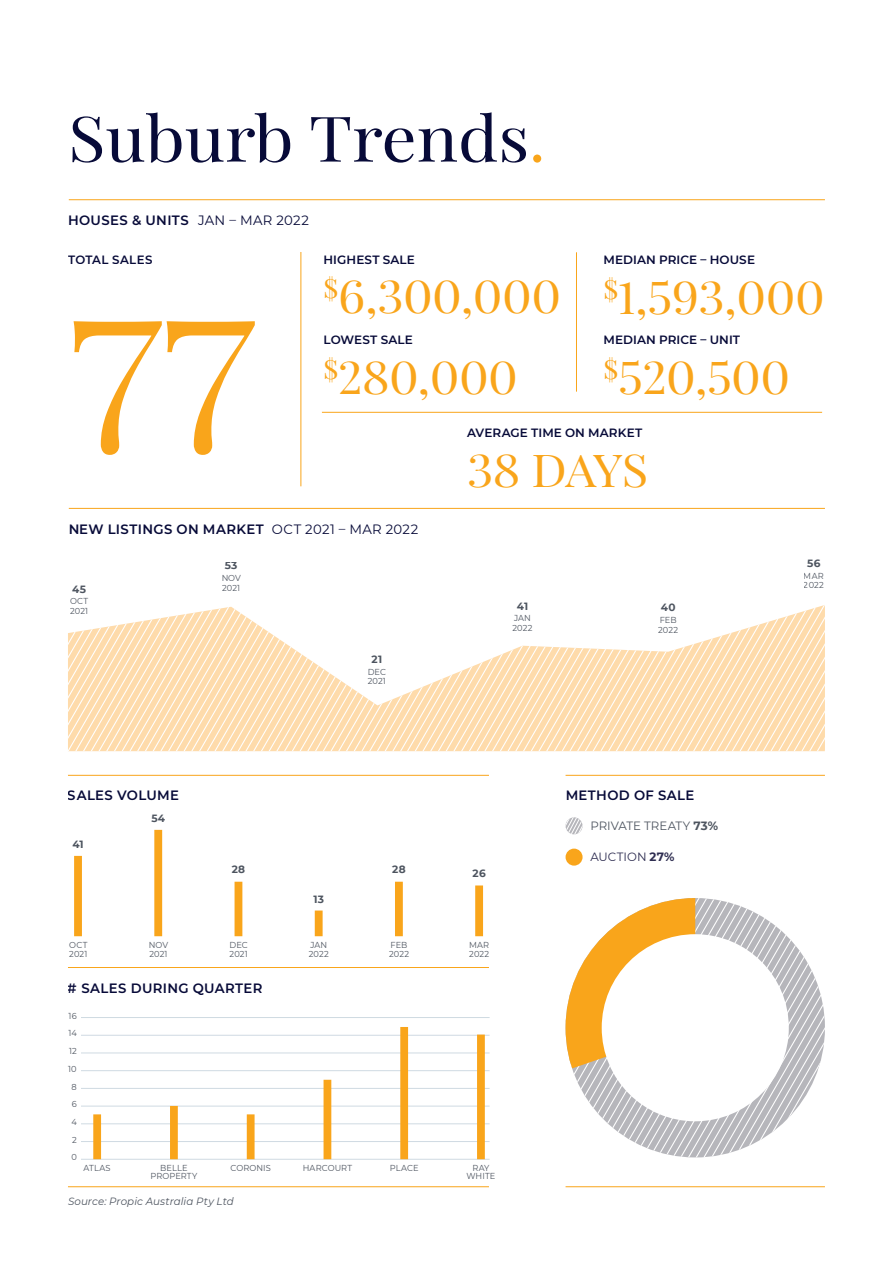
<style>
.page{position:relative;width:893px;height:1263px;background:#fff}
.page>*{position:absolute;margin:0;border:0;box-sizing:border-box;transform-origin:0 0}
.t1{font:185.1px "Playfair Display";color:#f9a51b;scale:1.08 1}
.P-Head{font:63px "Playfair Display";color:#070a38;scale:1.1 1}
.t2{font:44.55px "Playfair Display";letter-spacing:-.01em;color:#f9a51b;scale:1.1 1}
.M-Sub{font:600 13.5px "Montserrat";letter-spacing:.03em;color:#070a38}
.M-Sub-2{font:600 12px "Montserrat";letter-spacing:.01em;color:#070a38}
.M-Copy{font:12px "Montserrat";color:#4d545f}
.M-Sub-3{font:600 12px "Montserrat";letter-spacing:.035em;color:#070a38}
.M-Copy-2{font:12px "Montserrat";letter-spacing:.005em;color:#2e2d51}
.M-Copy-3{font:italic 10.5px "Montserrat";letter-spacing:.005em;color:#4d545f}
.M-Copy-4{font:700 10.5px "Montserrat";letter-spacing:.025em;color:#4d545f}
.M-Copy-5{font:8.7px/9.4px "Montserrat";letter-spacing:.01em;color:#4d545f;scale:.95 1}
.s1{color:#f9a51b}
.s2{font-weight:400}
.s3{font-weight:700}
</style>
<div class="page">
<hr style="left:69px;top:199px;width:756px;height:1px;background:#f9a51b">
<hr style="left:301px;top:252px;width:1px;height:234px;background:#f9a51b">
<hr style="left:69px;top:508px;width:756px;height:1px;background:#f9a51b">
<svg style="left:68px;top:605px;width:757px;height:146px"></svg>
<hr style="left:566px;top:775px;width:259px;height:1px;background:#f9a51b">
<hr style="left:566px;top:1186px;width:259px;height:1px;background:#f9a51b">
<hr style="left:68px;top:775px;width:421px;height:1px;background:#f9a51b">
<hr style="left:68px;top:1186px;width:421px;height:1px;background:#f9a51b">
<hr style="left:68px;top:967px;width:421px;height:1px;background:#f9a51b">
<svg style="left:566px;top:898px;width:259px;height:259px"></svg>
<div style="left:602px;top:934px;width:187px;height:187px;background:#fff;border-radius:50%"></div>
<svg style="left:566px;top:817px;width:17px;height:17px"></svg>
<div style="left:566px;top:849px;width:17px;height:17px;background:#f9a51b;border-radius:50%"></div>
<div style="left:74px;top:856px;width:8px;height:80px;background:#f9a51b"></div>
<div style="left:154px;top:830px;width:8px;height:106px;background:#f9a51b"></div>
<div style="left:235px;top:882px;width:7px;height:54px;background:#f9a51b"></div>
<div style="left:315px;top:910px;width:8px;height:26px;background:#f9a51b"></div>
<div style="left:395px;top:882px;width:8px;height:54px;background:#f9a51b"></div>
<div style="left:475px;top:885px;width:8px;height:51px;background:#f9a51b"></div>
<hr style="left:81px;top:1017px;width:409px;height:1px;background:#cfdae2">
<hr style="left:81px;top:1035px;width:409px;height:1px;background:#cfdae2">
<hr style="left:81px;top:1053px;width:409px;height:1px;background:#cfdae2">
<hr style="left:81px;top:1070px;width:409px;height:1px;background:#cfdae2">
<hr style="left:81px;top:1088px;width:409px;height:1px;background:#cfdae2">
<hr style="left:81px;top:1106px;width:409px;height:1px;background:#cfdae2">
<hr style="left:81px;top:1123px;width:409px;height:1px;background:#cfdae2">
<hr style="left:81px;top:1141px;width:409px;height:1px;background:#cfdae2">
<hr style="left:81px;top:1159px;width:409px;height:1px;background:#cfdae2">
<div style="left:93px;top:1114px;width:8px;height:45px;background:#f9a51b"></div>
<div style="left:170px;top:1106px;width:8px;height:53px;background:#f9a51b"></div>
<div style="left:247px;top:1114px;width:8px;height:45px;background:#f9a51b"></div>
<div style="left:324px;top:1080px;width:7px;height:79px;background:#f9a51b"></div>
<div style="left:400px;top:1027px;width:8px;height:132px;background:#f9a51b"></div>
<div style="left:477px;top:1034px;width:8px;height:125px;background:#f9a51b"></div>
<hr style="left:576px;top:252px;width:1px;height:140px;background:#f9a51b">
<hr style="left:322px;top:412px;width:500px;height:1px;background:#f9a51b">
<p class="P-Head" style="left:68px;top:89px;width:435px">Suburb Trends<span class="s1">.</span></p>
<p class="M-Sub" style="left:68px;top:211px;width:242px">HOUSES &amp; UNITS <span class="s2">JAN – MAR 2022</span></p>
<h3 class="M-Sub-3" style="left:68px;top:251px;width:86px">TOTAL SALES</h3>
<p class="t1" style="left:68px;top:238px;width:176px">77</p>
<p class="M-Sub-2" style="left:324px;top:251px;width:93px">HIGHEST SALE</p>
<p class="M-Sub-2" style="left:603px;top:251px;width:153px">MEDIAN PRICE – HOUSE</p>
<p class="t2" style="left:324px;top:262px;width:217px"><sup>$</sup>6,300,000</p>
<p class="t2" style="left:603px;top:262px;width:203px"><sup>$</sup>1,593,000</p>
<p class="M-Sub-2" style="left:324px;top:331px;width:91px">LOWEST SALE</p>
<p class="M-Sub-2" style="left:603px;top:331px;width:138px">MEDIAN PRICE – UNIT</p>
<p class="t2" style="left:324px;top:342px;width:178px"><sup>$</sup>280,000</p>
<p class="t2" style="left:603px;top:342px;width:171px"><sup>$</sup>520,500</p>
<p class="M-Sub-2" style="left:467px;top:425px;width:177px">AVERAGE TIME ON MARKET</p>
<p class="t2" style="left:467px;top:435px;width:166px">38 DAYS</p>
<h3 class="M-Sub" style="left:68px;top:520px;width:352px">NEW LISTINGS ON MARKET <span class="s2">OCT 2021 – MAR 2022</span></h3>
<p class="M-Copy-4" style="left:72px;top:581px;width:15px">45</p>
<p class="M-Copy-5" style="left:70px;top:596px;width:21px">OCT<br>2021</p>
<p class="M-Copy-4" style="left:225px;top:558px;width:14px">53</p>
<p class="M-Copy-5" style="left:221px;top:573px;width:22px">NOV<br>2021</p>
<p class="M-Copy-4" style="left:372px;top:652px;width:12px">21</p>
<p class="M-Copy-5" style="left:368px;top:667px;width:21px">DEC<br>2021</p>
<p class="M-Copy-4" style="left:517px;top:598px;width:13px">41</p>
<p class="M-Copy-5" style="left:512px;top:613px;width:23px">JAN<br>2022</p>
<p class="M-Copy-4" style="left:661px;top:600px;width:16px">40</p>
<p class="M-Copy-5" style="left:658px;top:615px;width:23px">FEB<br>2022</p>
<h3 class="M-Sub" style="left:68px;top:786px;width:113px">SALES VOLUME</h3>
<h3 class="M-Sub" style="left:566px;top:786px;width:130px">METHOD OF SALE</h3>
<p class="M-Copy-4" style="left:72px;top:836px;width:13px">41</p>
<p class="M-Copy-5" style="left:69px;top:939px;width:21px">OCT<br>2021</p>
<p class="M-Copy-4" style="left:151px;top:811px;width:15px">54</p>
<p class="M-Copy-5" style="left:149px;top:939px;width:22px">NOV<br>2021</p>
<p class="M-Copy-4" style="left:232px;top:862px;width:15px">28</p>
<p class="M-Copy-5" style="left:230px;top:939px;width:21px">DEC<br>2021</p>
<h3 class="M-Sub" style="left:68px;top:978px;width:196px"># SALES DURING QUARTER</h3>
<p class="M-Copy-5" style="left:69px;top:1010px;width:10px">16</p>
<p class="M-Copy-5" style="left:68px;top:1028px;width:10px">14</p>
<p class="M-Copy-5" style="left:69px;top:1046px;width:10px">12</p>
<p class="M-Copy-5" style="left:68px;top:1064px;width:11px">10</p>
<p class="M-Copy-5" style="left:72px;top:1081px;width:7px">8</p>
<p class="M-Copy-5" style="left:72px;top:1099px;width:7px">6</p>
<p class="M-Copy-5" style="left:71px;top:1117px;width:7px">4</p>
<p class="M-Copy-5" style="left:72px;top:1134px;width:6px">2</p>
<p class="M-Copy-5" style="left:71px;top:1152px;width:7px">0</p>
<p class="M-Copy-4" style="left:313px;top:892px;width:12px">13</p>
<p class="M-Copy-5" style="left:309px;top:939px;width:23px">JAN<br>2022</p>
<p class="M-Copy-4" style="left:392px;top:862px;width:15px">28</p>
<p class="M-Copy-5" style="left:389px;top:939px;width:23px">FEB<br>2022</p>
<p class="M-Copy-4" style="left:473px;top:865px;width:15px">26</p>
<p class="M-Copy-5" style="left:469px;top:939px;width:23px">MAR<br>2022</p>
<p class="M-Copy-5" style="left:84px;top:1162px;width:30px">ATLAS</p>
<p class="M-Copy-5" style="left:160px;top:1162px;width:30px">BELLE</p>
<p class="M-Copy-5" style="left:150px;top:1171px;width:51px">PROPERTY</p>
<p class="M-Copy-5" style="left:230px;top:1162px;width:44px">CORONIS</p>
<p class="M-Copy-5" style="left:303px;top:1162px;width:53px">HARCOURT</p>
<p class="M-Copy-5" style="left:390px;top:1162px;width:32px">PLACE</p>
<p class="M-Copy-5" style="left:472px;top:1162px;width:20px">RAY</p>
<p class="M-Copy-5" style="left:466px;top:1171px;width:32px">WHITE</p>
<p class="M-Copy-3" style="left:68px;top:1194px;width:167px">Source: Propic Australia Pty Ltd</p>
<p class="M-Copy" style="left:590px;top:817px;width:129px">PRIVATE TREATY <span class="s3">73%</span></p>
<p class="M-Copy-2" style="left:590px;top:848px;width:86px">AUCTION <span class="s3">27%</span></p>
<p class="M-Copy-4" style="left:807px;top:555px;width:15px">56</p>
<p class="M-Copy-5" style="left:804px;top:570px;width:23px">MAR<br>2022</p>
</div>
